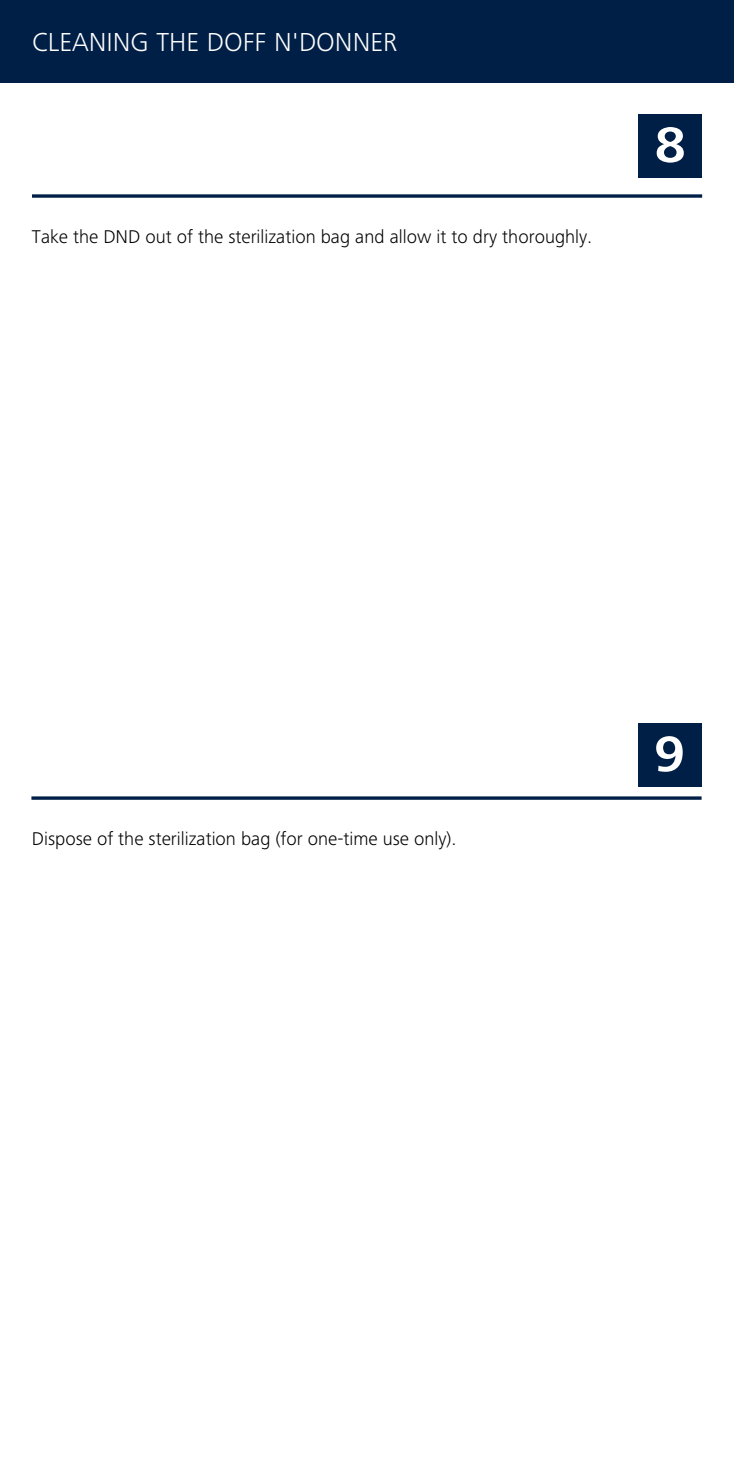
<style>
.page{position:relative;width:734px;height:1467px;background:#fff}
.page>*{position:absolute;margin:0;border:0;box-sizing:border-box;transform-origin:0 0}
.t1{font:700 51.75px "Frutiger Next LTW1 G";color:#fff}
.t2{font:300 27px "Frutiger Next LTW1 G";color:#fff}
.t3{font:300 19.12px "Frutiger Next LTW1 G";color:#000}
</style>
<div class="page">
<div style="left:0;top:0;width:733px;height:83px;background:#001f47"></div>
<div style="left:638px;top:114px;width:64px;height:64px;background:#001f47"></div>
<svg style="left:31px;top:796px;width:670px;height:4px;background:#274163"></svg>
<div style="left:637px;top:723px;width:64px;height:64px;background:#001f47"></div>
<svg style="left:32px;top:194px;width:670px;height:4px;background:#274163"></svg>
<h2 class="t2" style="left:32px;top:27px;width:367px">CLEANING THE DOFF N'DONNER</h2>
<p class="t3" style="left:32px;top:226px;width:561px">Take the DND out of the sterilization bag and allow it to dry thoroughly.</p>
<h1 class="t1" style="left:655px;top:115px;width:32px">8</h1>
<p class="t3" style="left:32px;top:828px;width:426px">Dispose of the sterilization bag (for one-time use only).</p>
<h1 class="t1" style="left:654px;top:724px;width:32px">9</h1>
</div>
